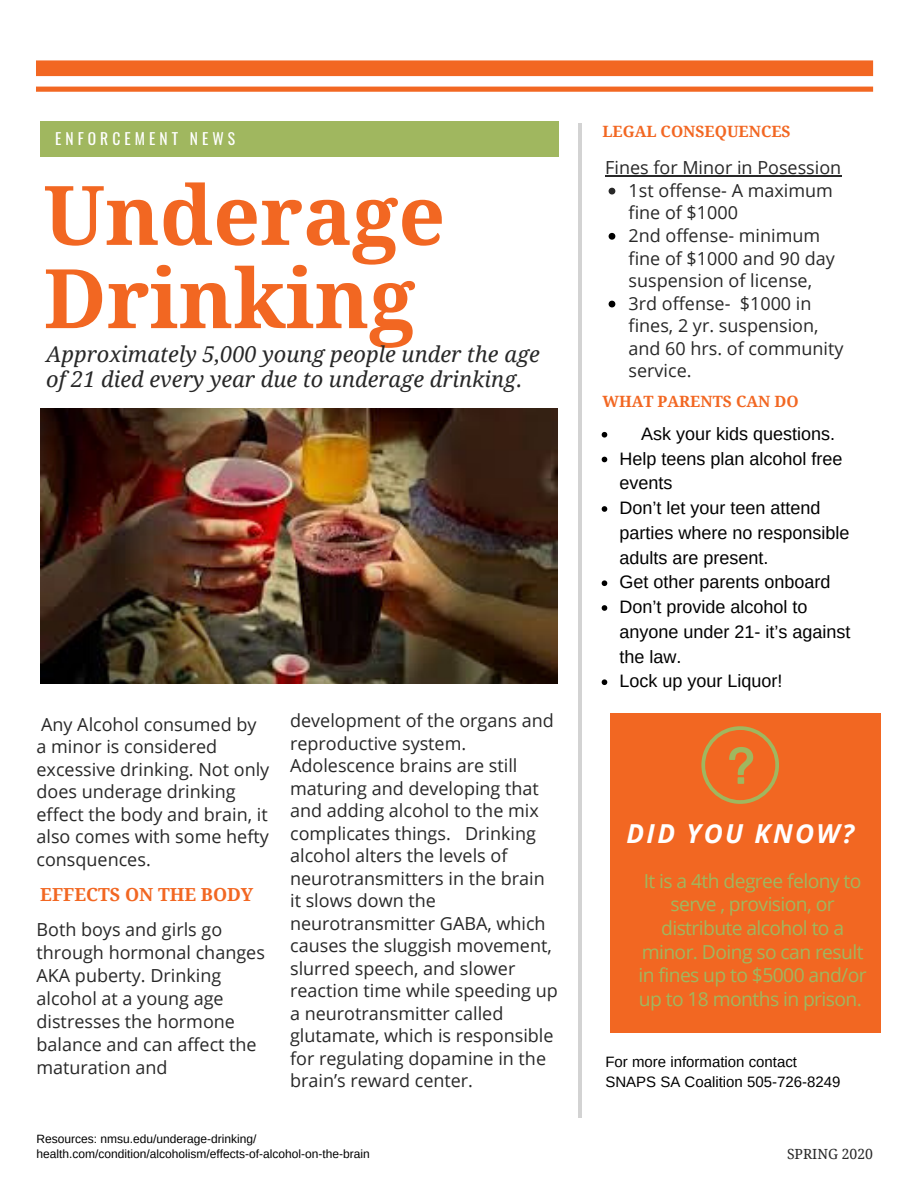
<style>
.page{position:relative;width:918px;height:1188px;background:#fff}
.page>*{position:absolute;margin:0;border:0;box-sizing:border-box;transform-origin:0 0}
.t1{font:700 82.2px/83.2px "Droid Serif";color:#f26722}
.t2{font:italic 700 26.1px "Open Sans";letter-spacing:.09em;color:#fff}
.t3{font:italic 21.75px/24.8px "Droid Serif";color:#282828}
.t4{font:19.35px/23.7px "Open Sans";letter-spacing:-.03em;color:#a0b75f;text-align:center}
.t5{font:18px/22.5px "Open Sans";color:#282828}
.t6{font:18px/24.8px "Arimo";color:#000}
.t7{font:700 18px "Droid Serif";color:#f26722}
.t8{font:700 15.6px "Droid Serif";color:#f26722}
.t9{font:15.6px "Oswald";letter-spacing:.26em;color:#fff}
.t10{font:15px/20.2px "Arimo";color:#000}
.t11{font:13.95px "Droid Serif";color:#282828}
.t12{font:12px/15.8px "Arimo";color:#000}
</style>
<div class="page">
<div style="left:40px;top:121px;width:519px;height:36px;background:#a0b75f"></div>
<hr style="left:579px;top:123px;width:3px;height:995px;background:#d3d3d3">
<div style="left:611px;top:713px;width:270px;height:319px;background:#f26722"></div>
<svg style="left:36px;top:60px;width:837px;height:32px"></svg>
<img style="left:40px;top:409px;width:518px;height:274px">
<svg style="left:701px;top:726px;width:78px;height:78px"></svg>
<svg style="left:609px;top:188px;width:6px;height:6px"></svg>
<svg style="left:609px;top:233px;width:6px;height:7px"></svg>
<svg style="left:609px;top:301px;width:6px;height:6px"></svg>
<hr style="left:605px;top:175px;width:236px;height:1px;background:#282828">
<svg style="left:602px;top:432px;width:5px;height:6px"></svg>
<svg style="left:602px;top:457px;width:5px;height:5px"></svg>
<svg style="left:602px;top:506px;width:5px;height:6px"></svg>
<svg style="left:602px;top:580px;width:5px;height:6px"></svg>
<svg style="left:602px;top:605px;width:5px;height:6px"></svg>
<svg style="left:602px;top:679px;width:5px;height:6px"></svg>
<p class="t9" style="left:55px;top:126px;width:182px">ENFORCEMENT NEWS</p>
<p class="t8" style="left:602px;top:123px;width:190px">LEGAL CONSEQUENCES</p>
<h1 class="t1" style="left:44px;top:175px;width:403px">Underage<br>Drinking</h1>
<p class="t3" style="left:46px;top:342px;width:495px">Approximately 5,000 young people under the age of 21 died every year due to underage drinking.</p>
<p class="t5" style="left:37px;top:712px;width:234px">Any Alcohol consumed by<br>a minor is considered excessive drinking. Not only does underage drinking effect the body and brain, it also comes with some hefty consquences.</p>
<p class="t7" style="left:40px;top:884px;width:215px">EFFECTS ON THE BODY</p>
<p class="t5" style="left:37px;top:918px;width:230px;line-height:23px">Both boys and girls go through hormonal changes<br>AKA puberty. Drinking alcohol at a young age distresses the hormone balance and can affect the maturation and</p>
<p class="t5" style="left:290px;top:709px;width:269px">development of the organs and reproductive system.<br>Adolescence brains are still maturing and developing that and adding alcohol to the mix complicates things. Drinking alcohol alters the levels of neurotransmitters in the brain it slows down the neurotransmitter GABA, which causes the sluggish movement, slurred speech, and slower reaction time while speeding up a neurotransmitter called glutamate, which is responsible for regulating dopamine in the brain’s reward center.</p>
<p class="t12" style="left:37px;top:1131px;width:335px">Resources: nmsu.edu/underage-drinking/ health.com/condition/alcoholism/effects-of-alcohol-on-the-brain</p>
<p class="t5" style="left:605px;top:156px;width:238px">Fines for Minor in Posession</p>
<p class="t5" style="left:629px;top:178px;width:216px">1st offense- A maximum fine of $1000<br>2nd offense- minimum fine of $1000 and 90 day suspension of license,<br>3rd offense- $1000 in fines, 2 yr. suspension, and 60 hrs. of community service.</p>
<p class="t8" style="left:602px;top:393px;width:198px">WHAT PARENTS CAN DO</p>
<p class="t6" style="left:619px;top:421px;width:233px;text-indent:22px">Ask your kids questions.<br>Help teens plan alcohol free events<br>Don’t let your teen attend parties where no responsible adults are present.<br>Get other parents onboard<br>Don’t provide alcohol to anyone under 21- it’s against the law.<br>Lock up your Liquor!</p>
<h2 class="t2" style="left:627px;top:815px;width:229px">DID YOU KNOW?</h2>
<p class="t4" style="left:639px;top:868px;width:230px">It is a 4th degree felony to serve , provision, or distribute alcohol to a minor. Doing so can result in fines up to $5000 and/or up to 18 months in prison.</p>
<p class="t10" style="left:605px;top:1051px;width:237px">For more information contact<br>SNAPS SA Coalition 505-726-8249</p>
<p class="t11" style="left:787px;top:1147px;width:87px">SPRING 2020</p>
</div>
